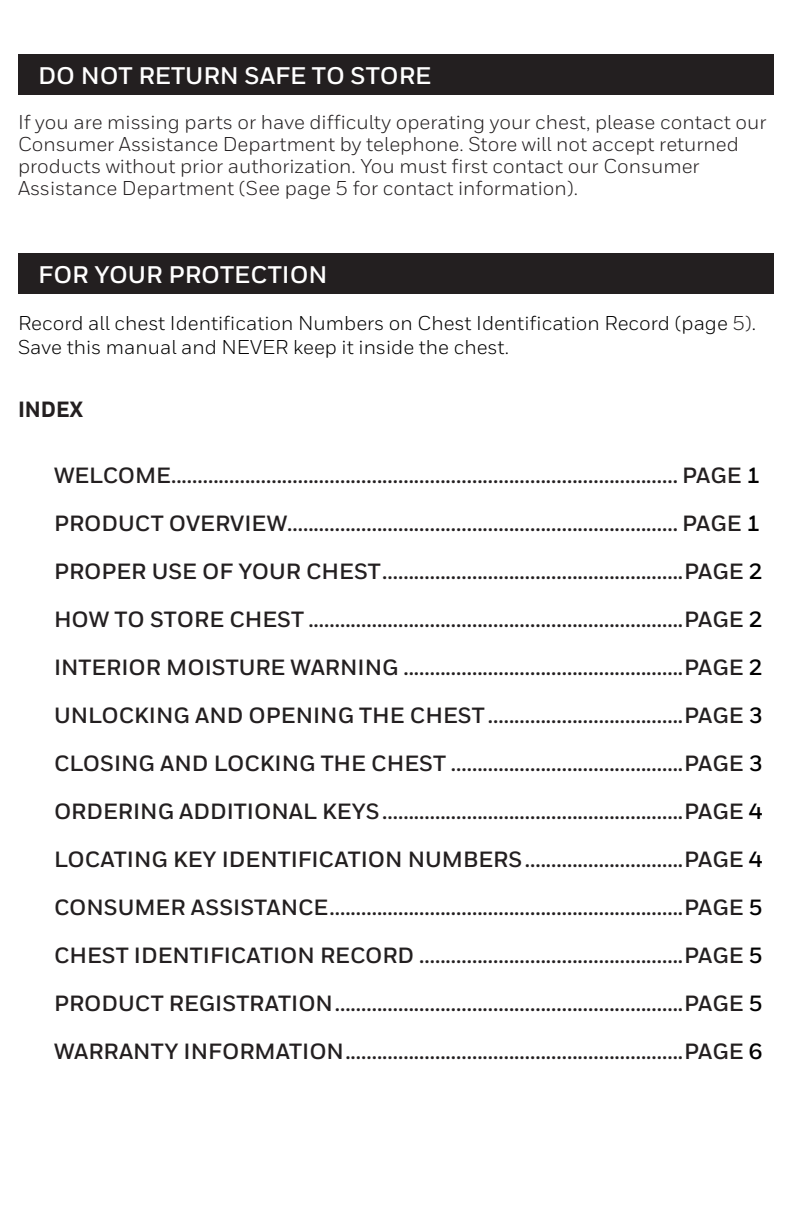
<style>
.page{position:relative;width:792px;height:1224px;background:#fff}
.page>*{position:absolute;margin:0;border:0;box-sizing:border-box;transform-origin:0 0}
.t1{font:700 24px "Honeywell Sans";color:#fff}
.t2{font:700 22px "Honeywell Sans";color:#231f20}
.t3{font:800 22px "Honeywell Sans";color:#231f20;scale:.9 1}
.t4{font:20px/22px "Honeywell Sans";color:#231f20}
.t5{font:20px "Honeywell Sans";color:#000}
.s1{color:#231f20}
.s2{color:#000}
</style>
<div class="page">
<div style="left:18px;top:54px;width:756px;height:41px;background:#231f20"></div>
<div style="left:18px;top:253px;width:756px;height:41px;background:#231f20"></div>
<p class="t1" style="left:38px;top:61px;width:395px">DO NOT RETURN SAFE TO STORE</p>
<p class="t4" style="left:18px;top:112px;width:750px">If you are missing parts or have difficulty operating your chest, please contact our Consumer Assistance Department by telephone. Store will not accept returned products without prior authorization. You must first contact our Consumer Assistance Department (See page 5 for contact information).</p>
<p class="t1" style="left:38px;top:260px;width:291px">FOR YOUR PROTECTION</p>
<p class="t5" style="left:18px;top:311px;width:740px">Record all chest Identification Numbers on Chest Identification Record (page <span class="s1">5)</span>.</p>
<p class="t5" style="left:18px;top:335px;width:493px">Save this manual and NEVER keep it inside the chest.</p>
<p class="t3" style="left:18px;top:395px;width:74px">INDEX</p>
<p class="t2" style="left:54px;top:462px;width:708px">WELCOME................................................................................................ PAGE <span class="s2">1</span></p>
<p class="t2" style="left:54px;top:510px;width:708px">PRODUCT OVERVIEW.......................................................................... PAGE <span class="s2">1</span></p>
<p class="t2" style="left:54px;top:558px;width:710px">PROPER USE OF YOUR CHEST.........................................................PAGE <span class="s2">2</span></p>
<p class="t2" style="left:54px;top:606px;width:710px">HOW TO STORE CHEST .......................................................................PAGE <span class="s2">2</span></p>
<p class="t2" style="left:54px;top:654px;width:710px">INTERIOR MOISTURE WARNING .....................................................PAGE <span class="s2">2</span></p>
<p class="t2" style="left:54px;top:702px;width:710px">UNLOCKING AND OPENING THE CHEST.....................................PAGE <span class="s2">3</span></p>
<p class="t2" style="left:54px;top:750px;width:710px">CLOSING AND LOCKING THE CHEST ............................................PAGE <span class="s2">3</span></p>
<p class="t2" style="left:54px;top:798px;width:710px">ORDERING ADDITIONAL KEYS.........................................................PAGE <span class="s2">4</span></p>
<p class="t2" style="left:54px;top:846px;width:710px">LOCATING KEY IDENTIFICATION NUMBERS..............................PAGE <span class="s2">4</span></p>
<p class="t2" style="left:54px;top:894px;width:710px">CONSUMER ASSISTANCE...................................................................PAGE <span class="s2">5</span></p>
<p class="t2" style="left:54px;top:942px;width:710px">CHEST IDENTIFICATION RECORD ..................................................PAGE <span class="s2">5</span></p>
<p class="t2" style="left:54px;top:990px;width:710px">PRODUCT REGISTRATION..................................................................PAGE <span class="s2">5</span></p>
<p class="t2" style="left:54px;top:1038px;width:710px">WARRANTY INFORMATION................................................................PAGE <span class="s2">6</span></p>
</div>
